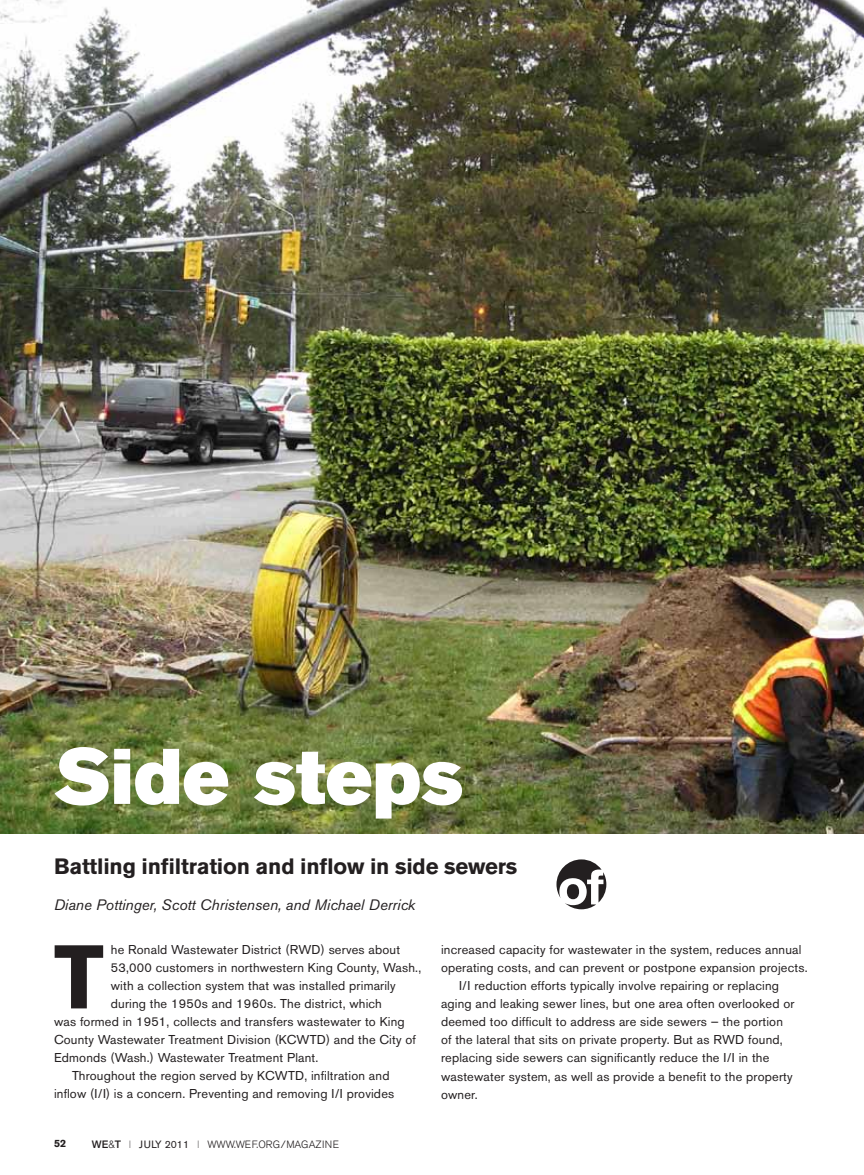
<style>
.page{position:relative;width:864px;height:1175px;background:#fff}
.page>*{position:absolute;margin:0;border:0;box-sizing:border-box;transform-origin:0 0}
.t1{font:700 89.25px "Akzidenz Grotesk BE";color:#231f20}
.t2{font:78px "Akzidenz Grotesk BE Super";color:#fff}
.t3{font:700 22.05px "Akzidenz Grotesk BE";letter-spacing:-.01em;color:#231f20}
.t4{font:italic 15px "Akzidenz Grotesk BE";color:#231f20}
.t5{font:12.75px "Akzidenz Grotesk BE";letter-spacing:.015em;color:#231f20}
.t6{font:300 10.5px "Akzidenz Grotesk BE";color:#231f20}
.t7{font:700 10.5px "Akzidenz Grotesk BE";color:#231f20;scale:1.04 1}
.s1{font-family:"Helvetica Neue LT";font-weight:500}
.s2{font-family:"Helvetica Neue LT"}
.s3{font-weight:400}
</style>
<div class="page">
<img style="left:0;top:0;width:864px;height:834px">
<svg style="left:556px;top:859px;width:50px;height:50px"></svg>
<h2 class="t2" style="left:54px;top:731px;width:411px">Side steps</h2>
<h3 class="t3" style="left:54px;top:853px;width:465px">Battling infiltration and inflow in side sewers</h3>
<p class="t4" style="left:54px;top:895px;width:363px">Diane Pottinger, Scott Christensen, and Michael Derrick</p>
<h1 class="t1" style="left:54px;top:925px;width:52px">T</h1>
<p class="t5" style="left:111px;top:942px;width:291px">he Ronald Wastewater District (RWD) serves about</p>
<p class="t5" style="left:441px;top:942px;width:362px">increased capacity for wastewater in the system, reduces annual</p>
<p class="t5" style="left:441px;top:960px;width:368px">operating costs, and can prevent or postpone expansion projects.</p>
<p class="t5" style="left:459px;top:978px;width:322px">I/I reduction efforts typically involve repairing or replacing</p>
<p class="t5" style="left:441px;top:996px;width:355px">aging and leaking sewer lines, but one area often overlooked or</p>
<p class="t5" style="left:441px;top:1014px;width:344px">deemed too difficult to address are side sewers — the portion</p>
<p class="t5" style="left:441px;top:1032px;width:343px">of the lateral that sits on private property. But as RWD found,</p>
<p class="t5" style="left:441px;top:1050px;width:330px">replacing side sewers can significantly reduce the I/I in the</p>
<p class="t5" style="left:441px;top:1068px;width:353px">wastewater system, as well as provide a benefit to the property</p>
<p class="t5" style="left:441px;top:1086px;width:38px">owner.</p>
<p class="t5" style="left:111px;top:960px;width:312px">53,000 customers in northwestern King County, Wash.,</p>
<p class="t5" style="left:111px;top:978px;width:286px">with a collection system that was installed primarily</p>
<p class="t5" style="left:111px;top:996px;width:272px">during the 1950s and 1960s. The district, which</p>
<p class="t5" style="left:54px;top:1014px;width:352px">was formed in 1951, collects and transfers wastewater to King</p>
<p class="t5" style="left:54px;top:1032px;width:364px">County Wastewater Treatment Division (KCWTD) and the City of</p>
<p class="t5" style="left:54px;top:1050px;width:266px">Edmonds (Wash.) Wastewater Treatment Plant.</p>
<p class="t5" style="left:72px;top:1068px;width:319px">Throughout the region served by KCWTD, infiltration and</p>
<p class="t5" style="left:54px;top:1086px;width:342px">inflow (I/I) is a concern. Preventing and removing I/I provides</p>
<p class="t7" style="left:54px;top:1137px;width:13px">52</p>
<p class="t6" style="left:92px;top:1138px;width:249px"><span class="s1">WE</span><span class="s2">&amp;</span><span class="s1">T</span> <span class="s3">l JULY 2011 l</span> WWW.WEF.ORG/MAGAZINE</p>
</div>
